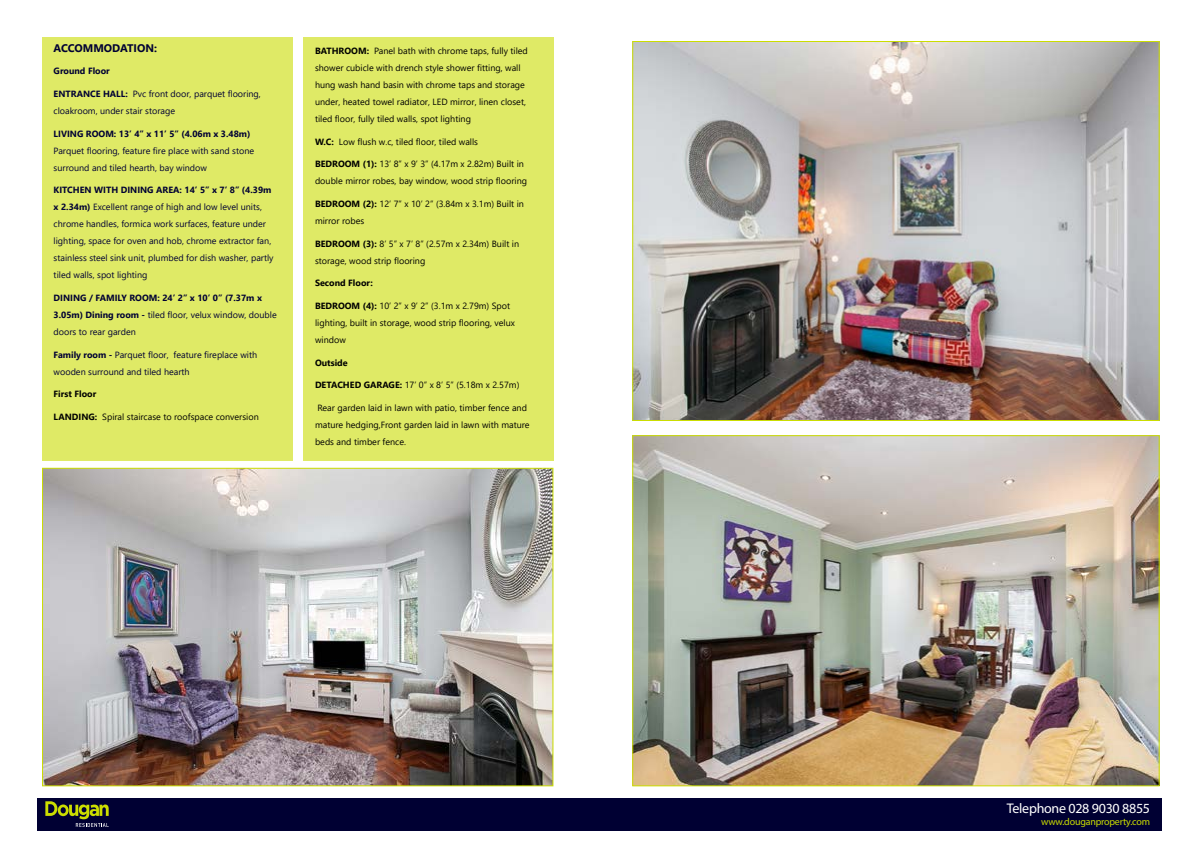
<style>
.page{position:relative;width:1191px;height:842px;background:#fff}
.page>*{position:absolute;margin:0;border:0;box-sizing:border-box;transform-origin:0 0}
.t1{font:14px "Myriad Pro";letter-spacing:-.02em;color:#fff}
.t2{font:700 11px "Segoe UI";color:#003}
.t3{font:10px "Myriad Pro";letter-spacing:-.02em;color:#cbdd00}
.t4{font:9px/17px "Segoe UI";color:#000}
.t5{font:9px/17px "Segoe UI";color:#003}
.t6{font:700 9px/17px "Segoe UI";color:#003}
.t7{font:700 9px "Segoe UI";color:#000}
.s1{font-weight:700}
.s2{font-weight:400}
</style>
<div class="page">
<img style="left:634px;top:43px;width:523px;height:376px">
<img style="left:634px;top:437px;width:523px;height:347px">
<div style="left:38px;top:798px;width:1124px;height:32px;background:#003"></div>
<svg style="left:45px;top:801px;width:64px;height:26px"></svg>
<div style="left:42px;top:37px;width:250px;height:424px;background:#dfea66"></div>
<div style="left:303px;top:37px;width:250px;height:424px;background:#dfea66"></div>
<img style="left:44px;top:470px;width:507px;height:314px">
<div style="left:42px;top:468px;width:511px;height:318px;border:1px solid #cbdd00"></div>
<p class="t2" style="left:54px;top:37px;width:105px">ACCOMMODATION:</p>
<p class="t6" style="left:54px;top:62px;width:58px">Ground Floor</p>
<p class="t5" style="left:54px;top:85px;width:209px"><span class="s1">ENTRANCE HALL:</span> Pvc front door, parquet flooring, cloakroom, under stair storage</p>
<p class="t6" style="left:54px;top:124px;width:198px">LIVING ROOM: 13’ 4” x 11’ 5” (4.06m x 3.48m)</p>
<p class="t5" style="left:54px;top:141px;width:202px">Parquet flooring, feature fire place with sand stone surround and tiled hearth, bay window</p>
<p class="t5" style="left:54px;top:181px;width:221px"><span class="s1">KITCHEN WITH DINING AREA: 14’ 5” x 7’ 8” (4.39m x 2.34m)</span> Excellent range of high and low level units, chrome handles, formica work surfaces, feature under lighting, space for oven and hob, chrome extractor fan, stainless steel sink unit, plumbed for dish washer, partly tiled walls, spot lighting</p>
<p class="t6" style="left:54px;top:289px;width:225px">DINING / FAMILY ROOM: 24’ 2” x 10’ 0” (7.37m x<br>3.05m) Dining room - <span class="s2">tiled floor, velux window, double doors to rear garden</span></p>
<p class="t5" style="left:54px;top:345px;width:205px"><span class="s1">Family room -</span> Parquet floor, feature fireplace with wooden surround and tiled hearth</p>
<p class="t7" style="left:54px;top:386px;width:44px">First Floor</p>
<p class="t4" style="left:54px;top:408px;width:207px"><span class="s1">LANDING:</span> Spiral staircase to roofspace conversion</p>
<p class="t4" style="left:315px;top:41px;width:214px"><span class="s1">BATHROOM:</span> Panel bath with chrome taps, fully tiled shower cubicle with drench style shower fitting, wall hung wash hand basin with chrome taps and storage under, heated towel radiator, LED mirror, linen closet, tiled floor, fully tiled walls, spot lighting</p>
<p class="t4" style="left:315px;top:132px;width:165px"><span class="s1">W.C:</span> Low flush w.c, tiled floor, tiled walls</p>
<p class="t4" style="left:315px;top:155px;width:213px"><span class="s1">BEDROOM (1):</span> 13’ 8” x 9’ 3” (4.17m x 2.82m) Built in double mirror robes, bay window, wood strip flooring</p>
<p class="t4" style="left:315px;top:194px;width:210px"><span class="s1">BEDROOM (2):</span> 12’ 7” x 10’ 2” (3.84m x 3.1m) Built in mirror robes</p>
<p class="t4" style="left:315px;top:234px;width:206px"><span class="s1">BEDROOM (3):</span> 8’ 5” x 7’ 8” (2.57m x 2.34m) Built in storage, wood strip flooring</p>
<p class="t7" style="left:315px;top:275px;width:59px">Second Floor:</p>
<p class="t4" style="left:315px;top:296px;width:201px"><span class="s1">BEDROOM (4):</span> 10’ 2” x 9’ 2” (3.1m x 2.79m) Spot lighting, built in storage, wood strip flooring, velux window</p>
<p class="t7" style="left:315px;top:354px;width:34px">Outside</p>
<p class="t4" style="left:315px;top:376px;width:206px"><span class="s1">DETACHED GARAGE:</span> 17’ 0” x 8’ 5” (5.18m x 2.57m)</p>
<p class="t4" style="left:315px;top:398px;width:216px">Rear garden laid in lawn with patio, timber fence and mature hedging,Front garden laid in lawn with mature beds and timber fence.</p>
<h1 class="t1" style="left:1006px;top:799px;width:145px">Telephone 028 9030 8855</h1>
<p class="t3" style="left:1041px;top:815px;width:110px">www.douganproperty.com</p>
</div>
